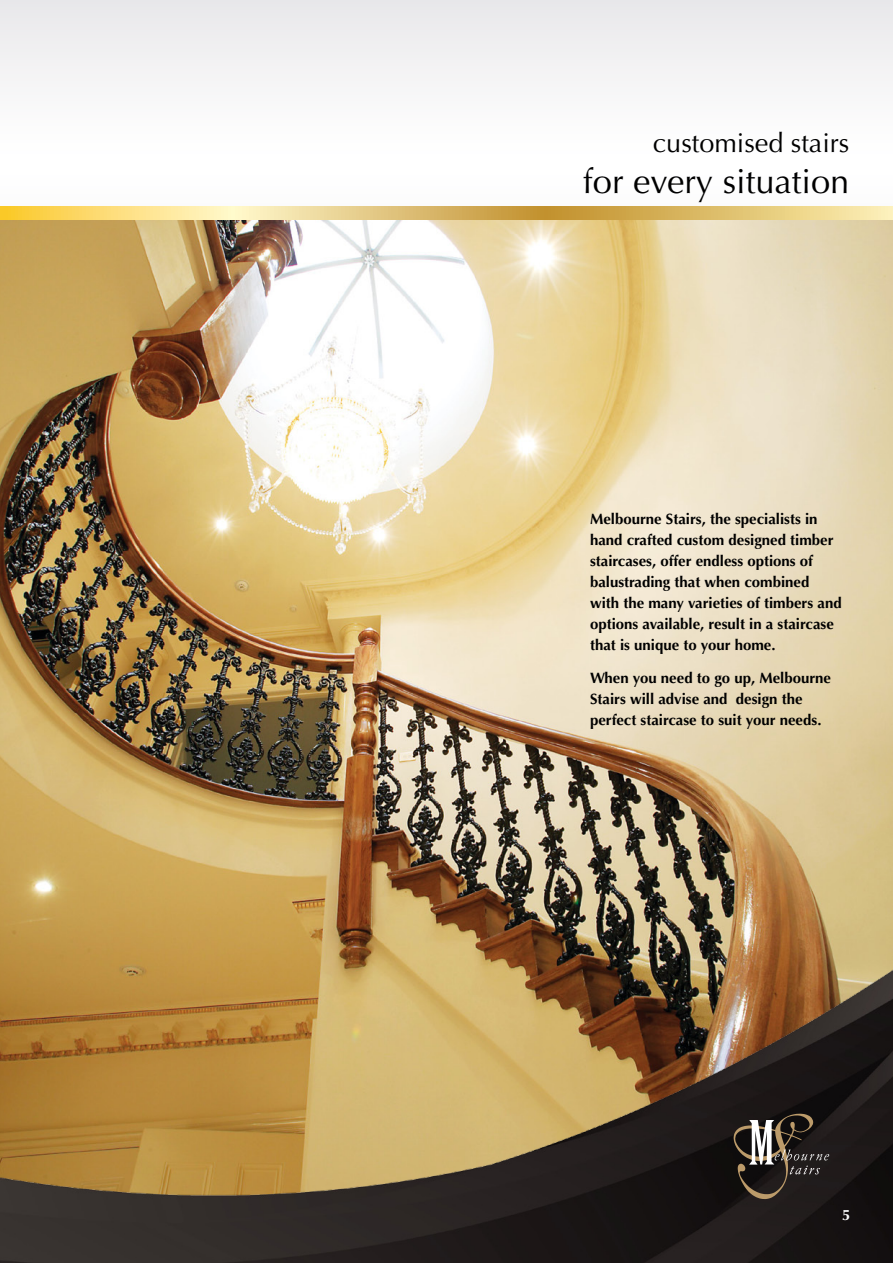
<style>
.page{position:relative;width:893px;height:1263px;background:#fff}
.page>*{position:absolute;margin:0;border:0;box-sizing:border-box;transform-origin:0 0}
.t1{font:34.5px "Optima LT Std";color:#000}
.t2{font:27px "Optima LT Std";color:#000}
.t3{font:700 15px/21px "Optima LT Std";color:#000}
.t4{font:700 15px "Optima LT Std";color:#fff}
</style>
<div class="page">
<div style="left:0;top:0;width:893px;height:343px;background:linear-gradient(to right,#f7f6f7,#f7f6f7)"></div>
<img style="left:0;top:219px;width:893px;height:716px">
<img style="left:0;top:935px;width:893px;height:328px">
<svg style="left:733px;top:1114px;width:96px;height:85px;background:#3f3833"></svg>
<svg style="left:0;top:206px;width:893px;height:13px;background:#e7c977"></svg>
<p class="t2" style="left:653px;top:127px;width:198px">customised stairs</p>
<p class="t1" style="left:583px;top:162px;width:268px">for every situation</p>
<p class="t3" style="left:590px;top:508px;width:253px">Melbourne Stairs, the specialists in hand crafted custom designed timber staircases, offer endless options of balustrading that when combined with the many varieties of timbers and options available, result in a staircase that is unique to your home.</p>
<p class="t3" style="left:590px;top:667px;width:243px">When you need to go up, Melbourne<br>Stairs will advise and design the perfect staircase to suit your needs.</p>
<p class="t4" style="left:842px;top:1207px;width:10px">5</p>
</div>
